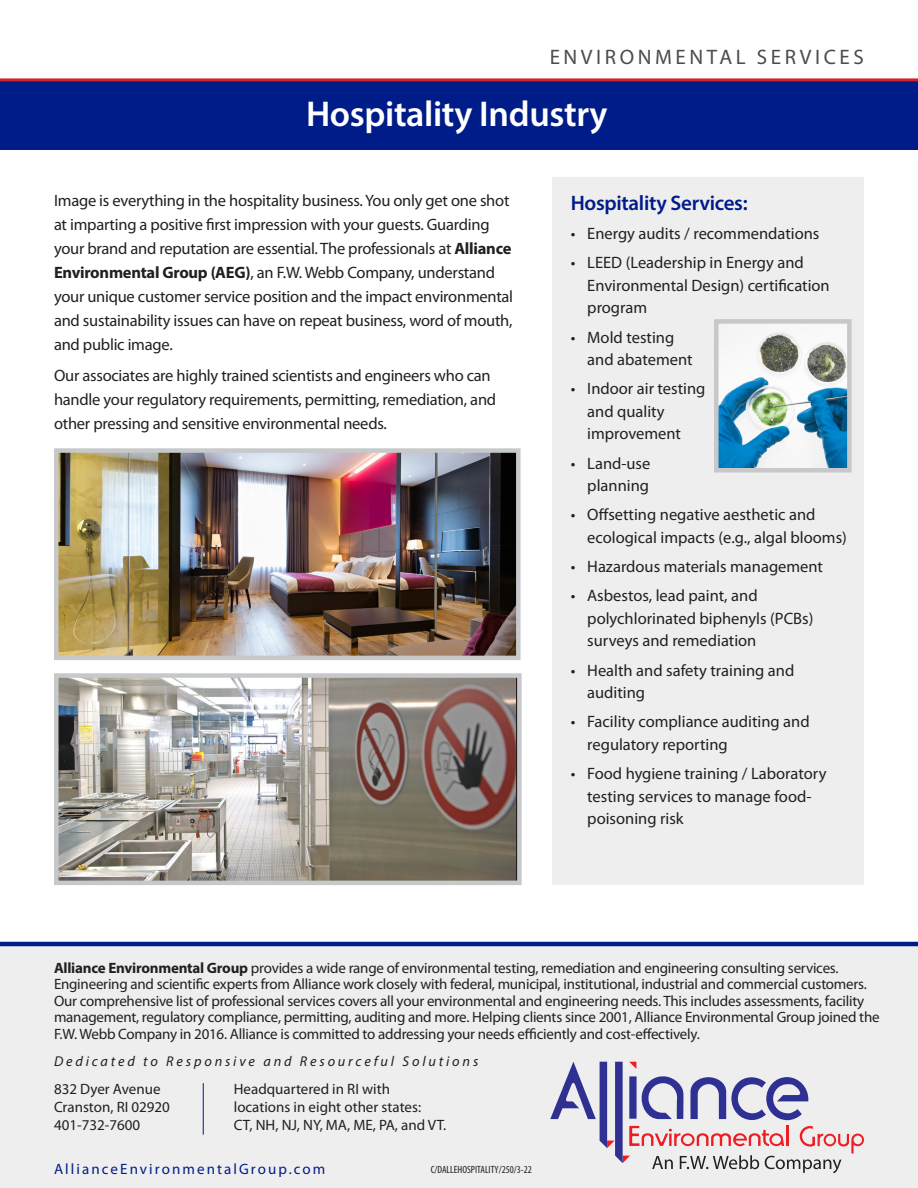
<style>
.page{position:relative;width:918px;height:1188px;background:#fff}
.page>*{position:absolute;margin:0;border:0;box-sizing:border-box;transform-origin:0 0}
.t1{font:600 36px "Myriad Pro";letter-spacing:-.01em;color:#fff}
.t2{font:21px "Myriad Pro";letter-spacing:.17em;color:#4b4c4d}
.t3{font:600 21px "Myriad Pro";letter-spacing:-.015em;color:#001c88}
.t4{font:16.5px/22.5px "Myriad Pro";letter-spacing:-.01em;color:#231f20}
.t5{font:15px/16.5px "Myriad Pro";letter-spacing:-.015em;color:#231f20}
.t6{font:15px "Myriad Pro";letter-spacing:.14em;color:#001c88}
.t7{font:italic 14.25px "Myriad Pro";letter-spacing:.2em;color:#231f20}
.sidebar_text{font:condensed 10.5px "Myriad Pro";color:#231f20}
.s1{font-weight:700}
</style>
<div class="page">
<div style="left:0;top:80px;width:918px;height:69px;background:#001c88"></div>
<hr style="left:0;top:78px;width:918px;height:3px;background:#d1232a">
<div style="left:0;top:944px;width:918px;height:244px;background:#eeeeef"></div>
<hr style="left:0;top:942px;width:918px;height:4px;background:#001c88">
<svg style="left:550px;top:1062px;width:314px;height:111px"></svg>
<hr style="left:203px;top:1083px;width:1px;height:52px;background:#001c88">
<div style="left:553px;top:178px;width:311px;height:707px;background:#eeeeef"></div>
<img style="left:59px;top:453px;width:457px;height:202px">
<div style="left:54px;top:448px;width:467px;height:212px;border:4px solid #c7c8ca"></div>
<img style="left:59px;top:678px;width:457px;height:202px">
<div style="left:54px;top:673px;width:468px;height:212px;border:4px solid #c7c8ca"></div>
<img style="left:719px;top:330px;width:128px;height:137px">
<div style="left:714px;top:319px;width:138px;height:153px;border:4px solid #c7c8ca"></div>
<p class="t2" style="left:550px;top:44px;width:316px">ENVIRONMENTAL SERVICES</p>
<h1 class="t1" style="left:306px;top:91px;width:303px">Hospitality Industry</h1>
<p class="t4" style="left:54px;top:189px;width:461px;line-height:24px">Image is everything in the hospitality business. You only get one shot at imparting a positive first impression with your guests. Guarding your brand and reputation are essential. The professionals at <span class="s1">Alliance Environmental Group (AEG)</span>, an F.W. Webb Company, understand your unique customer service position and the impact environmental and sustainability issues can have on repeat business, word of mouth, and public image.</p>
<p class="t4" style="left:54px;top:363px;width:444px;line-height:24px">Our associates are highly trained scientists and engineers who can handle your regulatory requirements, permitting, remediation, and other pressing and sensitive environmental needs.</p>
<p class="t3" style="left:571px;top:189px;width:178px">Hospitality Services:</p>
<p class="t4" style="left:571px;top:222px;width:250px">• Energy audits / recommendations</p>
<p class="t4" style="left:587px;top:251px;width:244px;text-indent:-16px">• LEED (Leadership in Energy and<br>Environmental Design) certification program</p>
<p class="t4" style="left:587px;top:326px;width:107px;text-indent:-16px">• Mold testing and abatement</p>
<p class="t4" style="left:587px;top:377px;width:120px;text-indent:-16px">• Indoor air testing and quality improvement</p>
<p class="t4" style="left:571px;top:452px;width:81px;text-align:right">• Land-use planning</p>
<p class="t4" style="left:587px;top:503px;width:261px;text-indent:-16px">• Offsetting negative aesthetic and ecological impacts (e.g., algal blooms)</p>
<p class="t4" style="left:571px;top:555px;width:254px">• Hazardous materials management</p>
<p class="t4" style="left:587px;top:584px;width:228px;text-indent:-16px">• Asbestos, lead paint, and polychlorinated biphenyls (PCBs) surveys and remediation</p>
<p class="t4" style="left:587px;top:659px;width:209px;text-indent:-16px">• Health and safety training and auditing</p>
<p class="t4" style="left:587px;top:710px;width:224px;text-indent:-16px">• Facility compliance auditing and regulatory reporting</p>
<p class="t4" style="left:587px;top:762px;width:241px;text-indent:-16px">• Food hygiene training / Laboratory testing services to manage food&shy;poisoning risk</p>
<p class="t5" style="left:54px;top:959px;width:827px"><span class="s1">Alliance Environmental Group</span> provides a wide range of environmental testing, remediation and engineering consulting services.<br>Engineering and scientific experts from Alliance work closely with federal, municipal, institutional, industrial and commercial customers.<br>Our comprehensive list of professional services covers all your environmental and engineering needs. This includes assessments, facility management, regulatory compliance, permitting, auditing and more. Helping clients since 2001, Alliance Environmental Group joined the F.W. Webb Company in 2016. Alliance is committed to addressing your needs efficiently and cost-effectively.</p>
<p class="t7" style="left:54px;top:1052px;width:426px">Dedicated to Responsive and Resourceful Solutions</p>
<p class="t5" style="left:54px;top:1080px;width:118px;line-height:18px">832 Dyer Avenue<br>Cranston, RI 02920<br>401-732-7600</p>
<p class="t5" style="left:234px;top:1080px;width:214px;line-height:18px">Headquartered in RI with locations in eight other states:<br>CT, NH, NJ, NY, MA, ME, PA, and VT.</p>
<p class="t6" style="left:54px;top:1159px;width:273px">AllianceEnvironmentalGroup.com</p>
<p class="sidebar_text" style="left:431px;top:1163px;width:103px">C/DALLEHOSPITALITY/250/3-22</p>
</div>
